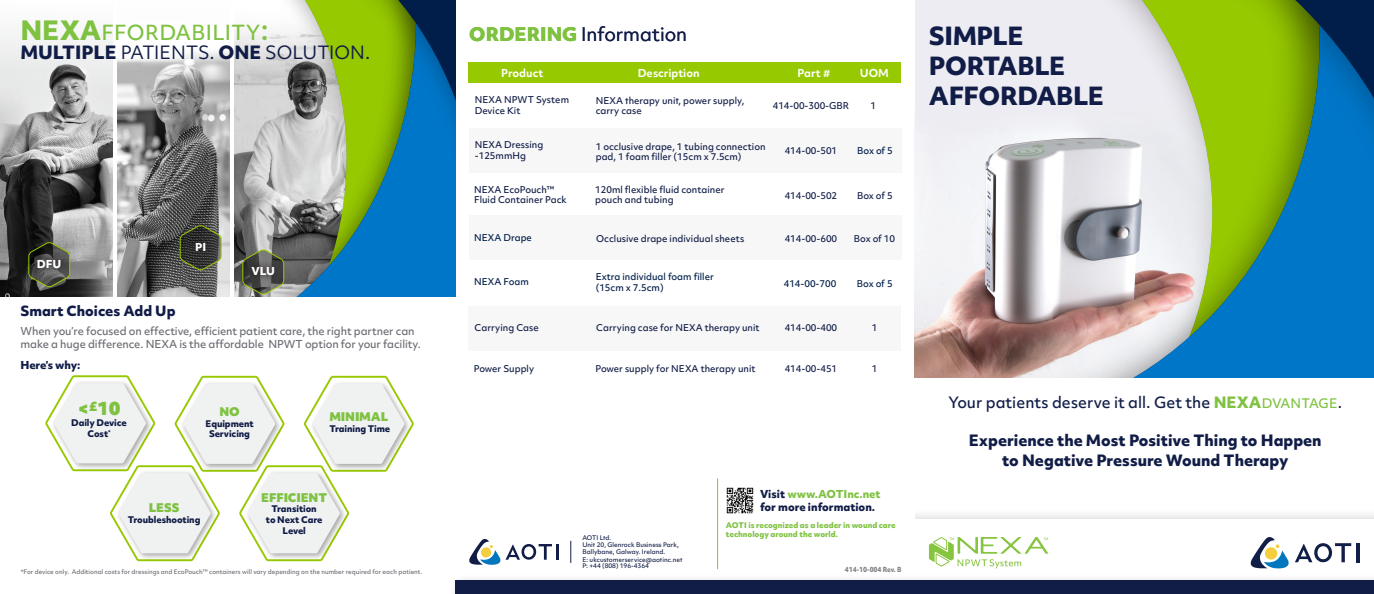
<style>
.page{position:relative;width:1374px;height:594px;background:#fff}
.page>*{position:absolute;margin:0;border:0;box-sizing:border-box;transform-origin:0 0}
.t1{font:800 24px "Objektiv Mk 2";letter-spacing:-.02em;color:#111d47}
.t2{font:500 19.95px "Objektiv Mk 2";letter-spacing:.015em;color:#7fc241}
.t3{font:18px "Objektiv Mk 2";color:#111d47}
.t4{font:17.55px "Objektiv Mk 2";color:#111d47}
.t5{font:900 17.55px "Objektiv Mk 2";color:#7fc241}
.t6{font:800 15px/19.5px "Objektiv Mk 2";color:#111d47;text-align:center}
.t7{font:500 15px "Objektiv Mk 2";color:#111d47}
.t8{font:800 13.5px "Objektiv Mk 2";color:#111d47}
.t9{font:900 11.48px "Objektiv Mk 2";letter-spacing:-.01em;color:#7fc241}
.t10{font:500 10.5px/13.5px "Objektiv Mk 2";letter-spacing:-.01em;color:#6b6d73}
.t11{font:800 10.5px/12.8px "Objektiv Mk 2";color:#111d47}
.t12{font:700 10.5px "Objektiv Mk 2";color:#fff}
.t13{font:800 10.5px "Objektiv Mk 2";color:#fff}
.t14{font:500 9px/10.5px "Objektiv Mk 2 Trial";color:#111d47}
.t15{font:500 9px/10.8px "Objektiv Mk 2 Trial";color:#001e49}
.t16{font:500 9px/10.5px "Objektiv Mk 1";color:#111d47}
.t17{font:800 8.77px/10.8px "Objektiv Mk 2";letter-spacing:-.01em;color:#111d47;text-align:center}
.t18{font:800 7.5px/9px "Objektiv Mk 2";color:#7fc241}
.t19{font:800 6.75px "Objektiv Mk 2";color:#808285;scale:.9 1}
.t20{font:500 6.07px "Objektiv Mk 1";color:#111d47}
.t21{font:500 6px "Objektiv Mk 2";color:#6b6d73}
.s1{font-weight:800;font-size:25.5px}
.s2{font-size:28.5px}
.s3{font-weight:800}
.s4{font-weight:800;color:#7fc241}
.s5{font-family:"Objektiv Mk 2"}
.s6{color:#7fc241}
.s7{font-size:12.6px;color:#7fc241}
</style>
<div class="page">
<div style="left:893px;top:509px;width:481px;height:85px;background:#231f20;opacity:.2"></div>
<div style="left:904px;top:520px;width:470px;height:74px;background:#fff"></div>
<div style="left:456px;top:403px;width:459px;height:177px;background:#fff"></div>
<div style="left:915px;top:0;width:334px;height:378px;background:#edecf2"></div>
<img style="left:915px;top:181px;width:40px;height:197px">
<div style="left:449px;top:573px;width:925px;height:21px;background:#fafafa"></div>
<div style="left:456px;top:580px;width:918px;height:14px;background:#111d47"></div>
<svg style="left:1295px;top:543px;width:56px;height:20px"></svg>
<hr style="left:1356px;top:543px;width:4px;height:19px;background:#111e47">
<svg style="left:1250px;top:537px;width:39px;height:31px"></svg>
<svg style="left:929px;top:537px;width:119px;height:31px"></svg>
<svg style="left:961px;top:0;width:413px;height:378px"></svg>
<hr style="left:717px;top:479px;width:1px;height:90px;background:#7fc241">
<img style="left:726px;top:487px;width:28px;height:27px">
<img style="left:117px;top:59px;width:30px;height:238px">
<img style="left:0;top:27px;width:112px;height:270px">
<svg style="left:147px;top:0;width:309px;height:297px;background:#7c9e92"></svg>
<svg style="left:45px;top:375px;width:369px;height:186px"></svg>
<svg style="left:242px;top:249px;width:42px;height:45px"></svg>
<div style="left:245px;top:259px;width:37px;height:23px;background:#231f20;opacity:.75"></div>
<svg style="left:179px;top:224px;width:43px;height:46px"></svg>
<div style="left:189px;top:235px;width:23px;height:23px;background:#231f20;opacity:.75"></div>
<svg style="left:28px;top:241px;width:42px;height:46px"></svg>
<div style="left:30px;top:252px;width:38px;height:23px;background:#231f20;opacity:.75"></div>
<hr style="left:556px;top:544px;width:3px;height:16px;background:#111d47">
<svg style="left:469px;top:539px;width:83px;height:26px"></svg>
<svg style="left:570px;top:541px;width:1px;height:22px"></svg>
<div style="left:468px;top:63px;width:433px;height:20px;background:#96c900"></div>
<div style="left:468px;top:306px;width:433px;height:45px;background:#f7f7f8"></div>
<div style="left:469px;top:128px;width:432px;height:45px;background:#f7f7f8"></div>
<div style="left:469px;top:215px;width:432px;height:45px;background:#f7f7f8"></div>
<p class="t2" style="left:20px;top:19px;width:250px"><span class="s1">NEXA</span>FFORDABILITY<span class="s2">:</span></p>
<p class="t4" style="left:20px;top:40px;width:351px"><span class="s3">MULTIPLE</span> PATIENTS. <span class="s3">ONE</span> SOLUTION.</p>
<p class="t13" style="left:37px;top:256px;width:26px">DFU</p>
<p class="t8" style="left:20px;top:302px;width:157px">Smart Choices Add Up</p>
<p class="t13" style="left:195px;top:239px;width:12px">PI</p>
<p class="t13" style="left:251px;top:263px;width:25px">VLU</p>
<p class="t10" style="left:20px;top:324px;width:402px">When you’re focused on effective, efficient patient care, the right partner can make a huge difference. NEXA is the affordable NPWT option for your facility.</p>
<p class="t11" style="left:20px;top:358px;width:61px">Here’s why:</p>
<p class="t5" style="left:77px;top:396px;width:44px">&lt;<sup>£</sup>10</p>
<p class="t17" style="left:71px;top:417px;width:57px">Daily Device</p>
<p class="t17" style="left:87px;top:428px;width:25px">Cost<sup>*</sup></p>
<p class="t9" style="left:219px;top:403px;width:22px">NO</p>
<p class="t17" style="left:205px;top:418px;width:50px">Equipment<br>Servicing</p>
<p class="t9" style="left:329px;top:408px;width:60px">MINIMAL</p>
<p class="t17" style="left:329px;top:423px;width:62px">Training Time</p>
<p class="t9" style="left:261px;top:489px;width:67px">EFFICIENT</p>
<p class="t17" style="left:266px;top:504px;width:58px">Transition to Next Care<br>Level</p>
<p class="t21" style="left:21px;top:567px;width:403px">*For device only. Additional costs for dressings and EcoPouch™ containers will vary depending on the number required for each patient.</p>
<p class="t9" style="left:149px;top:499px;width:32px">LESS</p>
<p class="t17" style="left:128px;top:514px;width:74px">Troubleshooting</p>
<p class="t3" style="left:469px;top:21px;width:219px"><span class="s4">ORDERING</span> Information</p>
<p class="t1" style="left:929px;top:19px;width:96px">SIMPLE</p>
<p class="t1" style="left:929px;top:49px;width:138px">PORTABLE</p>
<p class="t1" style="left:929px;top:79px;width:177px">AFFORDABLE</p>
<p class="t12" style="left:501px;top:65px;width:43px">Product</p>
<p class="t12" style="left:638px;top:65px;width:63px">Description</p>
<p class="t12" style="left:797px;top:65px;width:34px">Part #</p>
<p class="t12" style="left:860px;top:65px;width:31px">UOM</p>
<p class="t14" style="left:475px;top:95px;width:96px">NEXA NPWT System<br>Device Kit</p>
<p class="t14" style="left:773px;top:100px;width:78px">414-00-300<span class="s5">-GBR</span></p>
<p class="t14" style="left:870px;top:100px;width:7px">1</p>
<p class="t16" style="left:596px;top:95px;width:150px">NEXA therapy unit, power supply, carry case</p>
<p class="t14" style="left:475px;top:140px;width:70px">NEXA Dressing</p>
<p class="t14" style="left:475px;top:150px;width:53px">-125mmHg</p>
<p class="t14" style="left:474px;top:184px;width:82px">NEXA EcoPouch™</p>
<p class="t14" style="left:474px;top:195px;width:94px">Fluid Container Pack</p>
<p class="t15" style="left:474px;top:232px;width:59px">NEXA Drape</p>
<p class="t14" style="left:596px;top:141px;width:171px">1 occlusive drape, 1 tubing connection pad, 1 foam filler (15cm x 7.5cm)</p>
<p class="t14" style="left:784px;top:145px;width:54px">414-00-501</p>
<p class="t15" style="left:857px;top:145px;width:37px">Box of 5</p>
<p class="t14" style="left:595px;top:184px;width:131px">120ml flexible fluid container pouch and tubing</p>
<p class="t14" style="left:596px;top:233px;width:150px">Occlusive drape individual sheets</p>
<p class="t14" style="left:784px;top:234px;width:54px">414-00-600</p>
<p class="t14" style="left:854px;top:234px;width:43px">Box of 10</p>
<p class="t14" style="left:784px;top:190px;width:54px">414-00-502</p>
<p class="t14" style="left:857px;top:190px;width:37px">Box of 5</p>
<p class="t15" style="left:596px;top:271px;width:120px">Extra individual foam filler (15cm x 7.5cm)</p>
<p class="t15" style="left:474px;top:277px;width:56px">NEXA Foam</p>
<p class="t15" style="left:784px;top:278px;width:54px">414-00-700</p>
<p class="t15" style="left:857px;top:278px;width:37px">Box of 5</p>
<p class="t14" style="left:475px;top:322px;width:66px">Carrying Case</p>
<p class="t14" style="left:596px;top:322px;width:165px">Carrying case for NEXA therapy unit</p>
<p class="t14" style="left:784px;top:322px;width:54px">414-00-400</p>
<p class="t14" style="left:871px;top:322px;width:7px">1</p>
<p class="t14" style="left:474px;top:363px;width:62px">Power Supply</p>
<p class="t14" style="left:595px;top:363px;width:161px">Power supply for NEXA therapy unit</p>
<p class="t14" style="left:784px;top:363px;width:54px">414-00-<span class="s5">451</span></p>
<p class="t14" style="left:871px;top:363px;width:7px">1</p>
<p class="t20" style="left:582px;top:533px;width:30px">AOTI Ltd.</p>
<p class="t20" style="left:582px;top:540px;width:98px">Unit 20, Glenrock Business Park,</p>
<p class="t20" style="left:582px;top:547px;width:84px">Ballybane, Galway. Ireland.</p>
<p class="t20" style="left:582px;top:555px;width:102px">E: ukcustomerservice@aotinc.net</p>
<p class="t20" style="left:582px;top:562px;width:68px">P: +44 (808) 196-4364</p>
<p class="t11" style="left:760px;top:487px;width:122px">Visit <span class="s6">www.AOTInc.net </span>for more information.</p>
<p class="t18" style="left:726px;top:520px;width:171px">AOTI is recognized as a leader in wound care technology around the world.</p>
<p class="t19" style="left:845px;top:565px;width:64px">414-10-004 Rev. B</p>
<p class="t7" style="left:948px;top:392px;width:395px">Your patients deserve it all. Get the <span class="s4">NEXA</span><span class="s7">DVANTAGE</span>.</p>
<p class="t6" style="left:969px;top:430px;width:354px">Experience the Most Positive Thing to Happen to Negative Pressure Wound Therapy</p>
</div>
